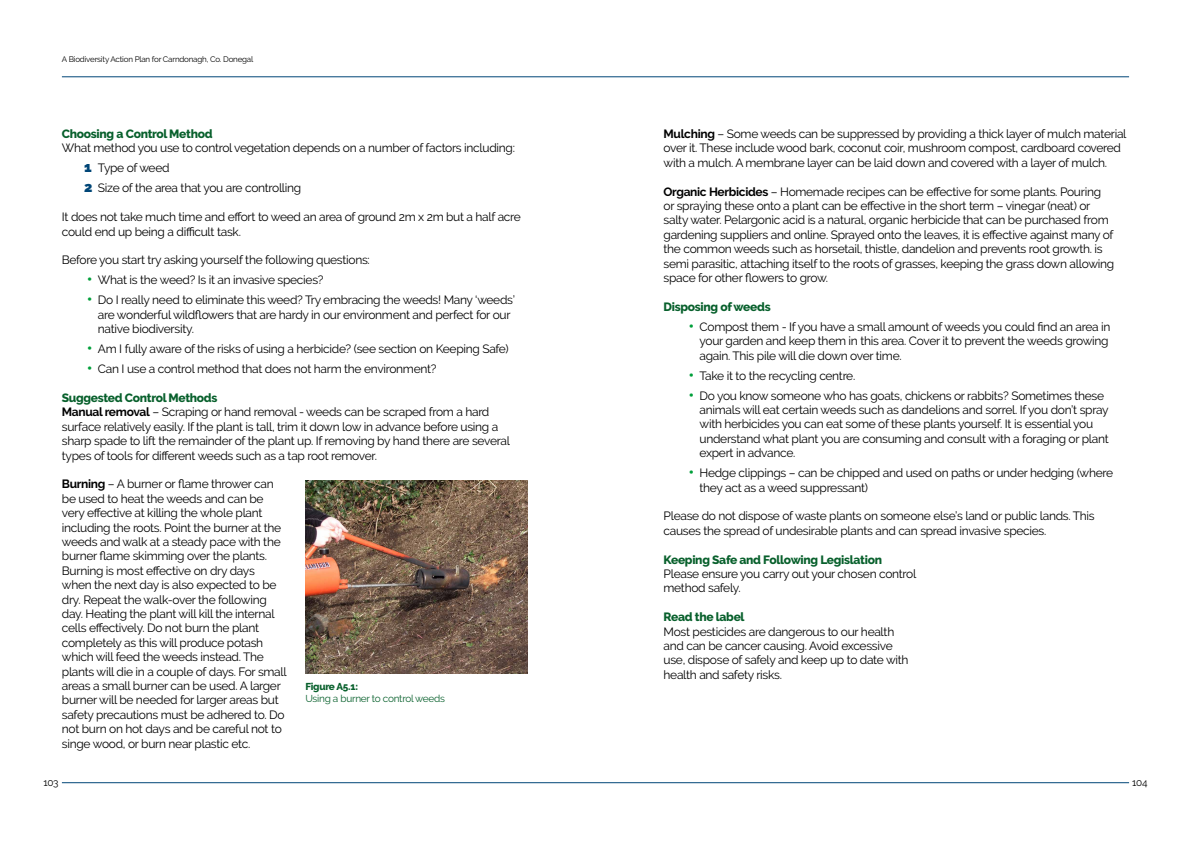
<style>
.page{position:relative;width:1191px;height:842px;background:#fff}
.page>*{position:absolute;margin:0;border:0;box-sizing:border-box;transform-origin:0 0}
.t1{font:12px/14.4px "Raleway";letter-spacing:-.025em;color:#000}
.t2{font:800 12px "Raleway";letter-spacing:-.025em;color:#08602c}
.t3{font:10px "Raleway";letter-spacing:-.025em;color:#08602c}
.t4{font:800 10px "Raleway";letter-spacing:-.025em;color:#08602c}
.t5{font:10px "Raleway";letter-spacing:-.025em;color:#000}
.t6{font:8px "Raleway";letter-spacing:-.025em;color:#000}
.s1{font-weight:900;font-size:14px;color:#004677}
.s2{font-weight:900;font-size:14px;color:#009f3a}
.s3{font-weight:800;color:#08602c}
.s4{font-weight:700}
</style>
<div class="page">
<hr style="left:62px;top:782px;width:1067px;height:1px;background:#004677">
<hr style="left:62px;top:77px;width:1067px;height:1px;background:#004677">
<img style="left:305px;top:480px;width:222px;height:193px">
<p class="t6" style="left:62px;top:55px;width:193px">A Biodiversity Action Plan for Carndonagh, Co. Donegal</p>
<p class="t2" style="left:62px;top:127px;width:152px">Choosing a Control Method</p>
<p class="t1" style="left:84px;top:138px;width:432px;line-height:20px;text-indent:-22px">What method you use to control vegetation depends on a number of factors including:<br><span class="s1">1</span> Type of weed<br><span class="s1">2</span> Size of the area that you are controlling</p>
<p class="t1" style="left:62px;top:210px;width:460px">It does not take much time and effort to weed an area of ground 2m x 2m but a half acre could end up being a difficult task.</p>
<p class="t1" style="left:62px;top:253px;width:309px">Before you start try asking yourself the following questions:</p>
<p class="t1" style="left:87px;top:273px;width:238px"><span class="s2">•</span> What is the weed? Is it an invasive species?</p>
<p class="t1" style="left:98px;top:293px;width:418px;text-indent:-11px"><span class="s2">•</span> Do I really need to eliminate this weed? Try embracing the weeds! Many ‘weeds’ are wonderful wildflowers that are hardy in our environment and perfect for our native biodiversity.</p>
<p class="t1" style="left:87px;top:342px;width:423px"><span class="s2">•</span> Am I fully aware of the risks of using a herbicide? (see section on Keeping Safe)</p>
<p class="t1" style="left:87px;top:362px;width:351px"><span class="s2">•</span> Can I use a control method that does not harm the environment?</p>
<p class="t1" style="left:62px;top:390px;width:450px"><span class="s3">Suggested Control Methods<br></span><span class="s4">Manual removal</span> – Scraping or hand removal - weeds can be scraped from a hard surface relatively easily. If the plant is tall, trim it down low in advance before using a sharp spade to lift the remainder of the plant up. If removing by hand there are several types of tools for different weeds such as a tap root remover.</p>
<p class="t1" style="left:62px;top:477px;width:226px"><span class="s4">Burning</span> – A burner or flame thrower can be used to heat the weeds and can be very effective at killing the whole plant including the roots. Point the burner at the weeds and walk at a steady pace with the burner flame skimming over the plants.<br>Burning is most effective on dry days when the next day is also expected to be dry. Repeat the walk-over the following day. Heating the plant will kill the internal cells effectively. Do not burn the plant completely as this will produce potash which will feed the weeds instead. The plants will die in a couple of days. For small areas a small burner can be used. A larger burner will be needed for larger areas but safety precautions must be adhered to. Do not burn on hot days and be careful not to singe wood, or burn near plastic etc.</p>
<p class="t4" style="left:305px;top:680px;width:54px">Figure A5.1:</p>
<p class="t3" style="left:305px;top:692px;width:141px">Using a burner to control weeds</p>
<p class="t1" style="left:663px;top:126px;width:464px"><span class="s4">Mulching</span> – Some weeds can be suppressed by providing a thick layer of mulch material over it. These include wood bark, coconut coir, mushroom compost, cardboard covered with a mulch. A membrane layer can be laid down and covered with a layer of mulch.</p>
<p class="t1" style="left:663px;top:184px;width:452px"><span class="s4">Organic Herbicides</span> – Homemade recipes can be effective for some plants. Pouring or spraying these onto a plant can be effective in the short term – vinegar (neat) or salty water. Pelargonic acid is a natural, organic herbicide that can be purchased from gardening suppliers and online. Sprayed onto the leaves, it is effective against many of the common weeds such as horsetail, thistle, dandelion and prevents root growth. is semi parasitic, attaching itself to the roots of grasses, keeping the grass down allowing space for other flowers to grow.</p>
<p class="t2" style="left:663px;top:300px;width:109px">Disposing of weeds</p>
<p class="t1" style="left:699px;top:319px;width:412px;text-indent:-11px"><span class="s2">•</span> Compost them - If you have a small amount of weeds you could find an area in your garden and keep them in this area. Cover it to prevent the weeds growing again. This pile will die down over time.</p>
<p class="t1" style="left:689px;top:368px;width:168px"><span class="s2">•</span> Take it to the recycling centre.</p>
<p class="t1" style="left:699px;top:388px;width:411px;text-indent:-11px"><span class="s2">•</span> Do you know someone who has goats, chickens or rabbits? Sometimes these animals will eat certain weeds such as dandelions and sorrel. If you don’t spray with herbicides you can eat some of these plants yourself. It is essential you understand what plant you are consuming and consult with a foraging or plant expert in advance.</p>
<p class="t1" style="left:699px;top:466px;width:415px;text-indent:-11px"><span class="s2">•</span> Hedge clippings – can be chipped and used on paths or under hedging (where they act as a weed suppressant)</p>
<p class="t1" style="left:663px;top:509px;width:433px">Please do not dispose of waste plants on someone else’s land or public lands. This causes the spread of undesirable plants and can spread invasive species.</p>
<p class="t2" style="left:663px;top:552px;width:220px">Keeping Safe and Following Legislation</p>
<p class="t1" style="left:663px;top:566px;width:254px">Please ensure you carry out your chosen control method safely.</p>
<p class="t2" style="left:663px;top:610px;width:83px">Read the label</p>
<p class="t1" style="left:663px;top:624px;width:246px">Most pesticides are dangerous to our health and can be cancer causing. Avoid excessive use, dispose of safely and keep up to date with health and safety risks.</p>
<p class="t5" style="left:43px;top:777px;width:17px">103</p>
<p class="t5" style="left:1132px;top:777px;width:17px">104</p>
</div>
